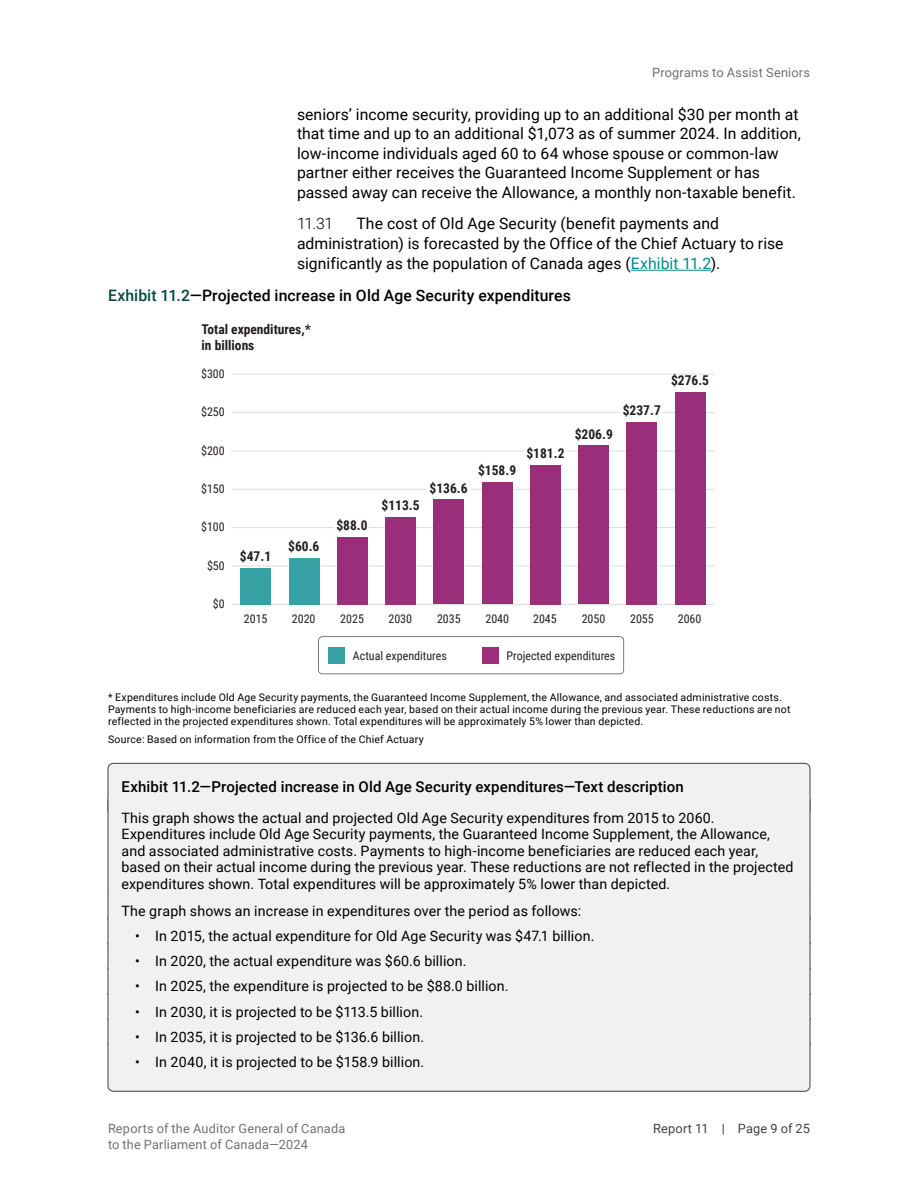
<style>
.page{position:relative;width:918px;height:1188px;background:#fff}
.page>*{position:absolute;margin:0;border:0;box-sizing:border-box;transform-origin:0 0}
.id11419{font:15.75px/19.5px "Roboto";letter-spacing:.005em;color:#000}
.id1485{font:500 15.75px "Roboto";letter-spacing:.005em;color:#000}
.id11419-2{font:300 15.75px "Roboto";color:#000}
.id13722{font:500 15px "Roboto";letter-spacing:.01em;color:#000}
.id13721{font:14.25px/16.5px "Roboto";letter-spacing:.01em;color:#000}
.t1{font:700 13.5px/16.2px "Roboto Condensed";color:#231f20}
.t2{font:12.75px/15.8px "Roboto";letter-spacing:.015em;color:#707071}
.t3{font:12.75px "Roboto";letter-spacing:.01em;color:#414042}
.t4{font:12px "Roboto Condensed";color:#231f20}
.id5379{font:10.5px/12px "Roboto";letter-spacing:.02em;color:#000}
.s1{color:#018b8f}
.s2{color:#034648}
</style>
<div class="page">
<hr style="left:631px;top:270px;width:80px;height:1px;background:#018b8f">
<div style="left:107px;top:763px;width:704px;height:50px;background:#f1f1f2"></div>
<div style="left:109px;top:799px;width:701px;height:93px;background:#f1f1f2"></div>
<hr style="left:108px;top:799px;width:1px;height:93px;background:#414042">
<hr style="left:810px;top:799px;width:1px;height:93px;background:#414042">
<div style="left:107px;top:892px;width:704px;height:200px;background:#f1f1f2"></div>
<hr style="left:232px;top:604px;width:482px;height:1px;background:#dcddde">
<hr style="left:232px;top:566px;width:482px;height:1px;background:#dcddde">
<hr style="left:232px;top:527px;width:482px;height:1px;background:#dcddde">
<hr style="left:232px;top:489px;width:482px;height:1px;background:#dcddde">
<hr style="left:232px;top:451px;width:482px;height:1px;background:#dcddde">
<hr style="left:232px;top:412px;width:482px;height:1px;background:#dcddde">
<hr style="left:232px;top:374px;width:482px;height:1px;background:#dcddde">
<div style="left:241px;top:568px;width:30px;height:36px;background:#37a2a5"></div>
<div style="left:289px;top:558px;width:30px;height:46px;background:#37a2a5"></div>
<div style="left:337px;top:537px;width:30px;height:67px;background:#992e7b"></div>
<div style="left:385px;top:517px;width:31px;height:87px;background:#992e7b"></div>
<div style="left:434px;top:500px;width:30px;height:104px;background:#992e7b"></div>
<div style="left:482px;top:482px;width:30px;height:122px;background:#992e7b"></div>
<div style="left:530px;top:465px;width:31px;height:139px;background:#992e7b"></div>
<div style="left:578px;top:446px;width:31px;height:158px;background:#992e7b"></div>
<div style="left:627px;top:422px;width:30px;height:182px;background:#992e7b"></div>
<div style="left:675px;top:392px;width:30px;height:212px;background:#992e7b"></div>
<div style="left:427px;top:484px;width:43px;height:9px;background:#fff"></div>
<div style="left:525px;top:448px;width:42px;height:7px;background:#fff"></div>
<div style="left:620px;top:409px;width:42px;height:7px;background:#fff"></div>
<div style="left:335px;top:522px;width:34px;height:9px;background:#fff"></div>
<svg style="left:318px;top:636px;width:306px;height:38px"></svg>
<div style="left:329px;top:647px;width:16px;height:17px;background:#37a2a5"></div>
<div style="left:482px;top:647px;width:17px;height:17px;background:#992e7b"></div>
<p class="t2" style="left:652px;top:64px;width:159px">Programs to Assist Seniors</p>
<p class="id11419" style="left:297px;top:104px;width:505px">seniors’ income security, providing up to an additional $30 per month at that time and up to an additional $1,073 as of summer 2024. In addition, low-income individuals aged 60 to 64 whose spouse or common‑law partner either receives the Guaranteed Income Supplement or has passed away can receive the Allowance, a monthly non‑taxable benefit.</p>
<p class="id11419-2" style="left:297px;top:213px;width:38px">11.31</p>
<p class="id11419" style="left:297px;top:213px;width:488px;text-indent:59px">The cost of Old Age Security (benefit payments and administration) is forecasted by the Office of the Chief Actuary to rise significantly as the population of Canada ages (<span class="s1">Exhibit 11.2</span>).</p>
<p class="id1485" style="left:108px;top:285px;width:464px"><span class="s2">Exhibit 11.2</span>—Projected increase in Old Age Security expenditures</p>
<p class="t1" style="left:202px;top:320px;width:111px">Total expenditures,* in billions</p>
<p class="t4" style="left:201px;top:365px;width:25px">$300</p>
<p class="t4" style="left:201px;top:403px;width:25px">$250</p>
<p class="t4" style="left:201px;top:442px;width:25px">$200</p>
<p class="t4" style="left:201px;top:481px;width:25px">$150</p>
<p class="t4" style="left:201px;top:519px;width:25px">$100</p>
<p class="t4" style="left:207px;top:557px;width:19px">$50</p>
<p class="t4" style="left:213px;top:595px;width:13px">$0</p>
<p class="t1" style="left:240px;top:548px;width:33px">$47.1</p>
<p class="t1" style="left:288px;top:537px;width:33px">$60.6</p>
<p class="t1" style="left:336px;top:516px;width:33px">$88.0</p>
<p class="t1" style="left:382px;top:497px;width:40px">$113.5</p>
<p class="t1" style="left:430px;top:479px;width:40px">$136.6</p>
<p class="t1" style="left:478px;top:462px;width:40px">$158.9</p>
<p class="t1" style="left:526px;top:445px;width:40px">$181.2</p>
<p class="t4" style="left:244px;top:611px;width:25px">2015</p>
<p class="t4" style="left:292px;top:611px;width:25px">2020</p>
<p class="t4" style="left:340px;top:611px;width:25px">2025</p>
<p class="t4" style="left:388px;top:611px;width:25px">2030</p>
<p class="t4" style="left:437px;top:611px;width:25px">2035</p>
<p class="t4" style="left:485px;top:611px;width:25px">2040</p>
<p class="t4" style="left:533px;top:611px;width:25px">2045</p>
<p class="t1" style="left:575px;top:425px;width:40px">$206.9</p>
<p class="t1" style="left:623px;top:402px;width:40px">$237.7</p>
<p class="t1" style="left:671px;top:372px;width:40px">$276.5</p>
<p class="t4" style="left:582px;top:611px;width:25px">2050</p>
<p class="t4" style="left:630px;top:611px;width:25px">2055</p>
<p class="t4" style="left:678px;top:611px;width:25px">2060</p>
<p class="t4" style="left:353px;top:647px;width:95px">Actual expenditures</p>
<p class="t4" style="left:507px;top:647px;width:110px">Projected expenditures</p>
<p class="id5379" style="left:108px;top:691px;width:684px">* Expenditures include Old Age Security payments, the Guaranteed Income Supplement, the Allowance, and associated administrative costs.<br>Payments to high-income beneficiaries are reduced each year, based on their actual income during the previous year. These reductions are not reflected in the projected expenditures shown. Total expenditures will be approximately 5% lower than depicted.</p>
<p class="id5379" style="left:108px;top:733px;width:317px">Source: Based on information from the Office of the Chief Actuary</p>
<p class="id13722" style="left:122px;top:776px;width:564px">Exhibit 11.2—Projected increase in Old Age Security expenditures—Text description</p>
<p class="id13721" style="left:122px;top:809px;width:674px">This graph shows the actual and projected Old Age Security expenditures from 2015 to 2060.<br>Expenditures include Old Age Security payments, the Guaranteed Income Supplement, the Allowance, and associated administrative costs. Payments to high-income beneficiaries are reduced each year, based on their actual income during the previous year. These reductions are not reflected in the projected expenditures shown. Total expenditures will be approximately 5% lower than depicted.</p>
<p class="id13721" style="left:122px;top:902px;width:461px">The graph shows an increase in expenditures over the period as follows:</p>
<p class="id13721" style="left:135px;top:927px;width:461px">• In 2015, the actual expenditure for Old Age Security was $47.1 billion.</p>
<p class="id13721" style="left:135px;top:952px;width:333px">• In 2020, the actual expenditure was $60.6 billion.</p>
<p class="id13721" style="left:135px;top:978px;width:375px">• In 2025, the expenditure is projected to be $88.0 billion.</p>
<p class="id13721" style="left:135px;top:1003px;width:290px">• In 2030, it is projected to be $113.5 billion.</p>
<p class="id13721" style="left:135px;top:1028px;width:291px">• In 2035, it is projected to be $136.6 billion.</p>
<p class="id13721" style="left:135px;top:1054px;width:291px">• In 2040, it is projected to be $158.9 billion.</p>
<p class="t2" style="left:108px;top:1120px;width:239px">Reports of the Auditor General of Canada to the Parliament of Canada—2024</p>
<p class="t3" style="left:653px;top:1120px;width:158px">Report 11 | Page 9 of 25</p>
</div>
